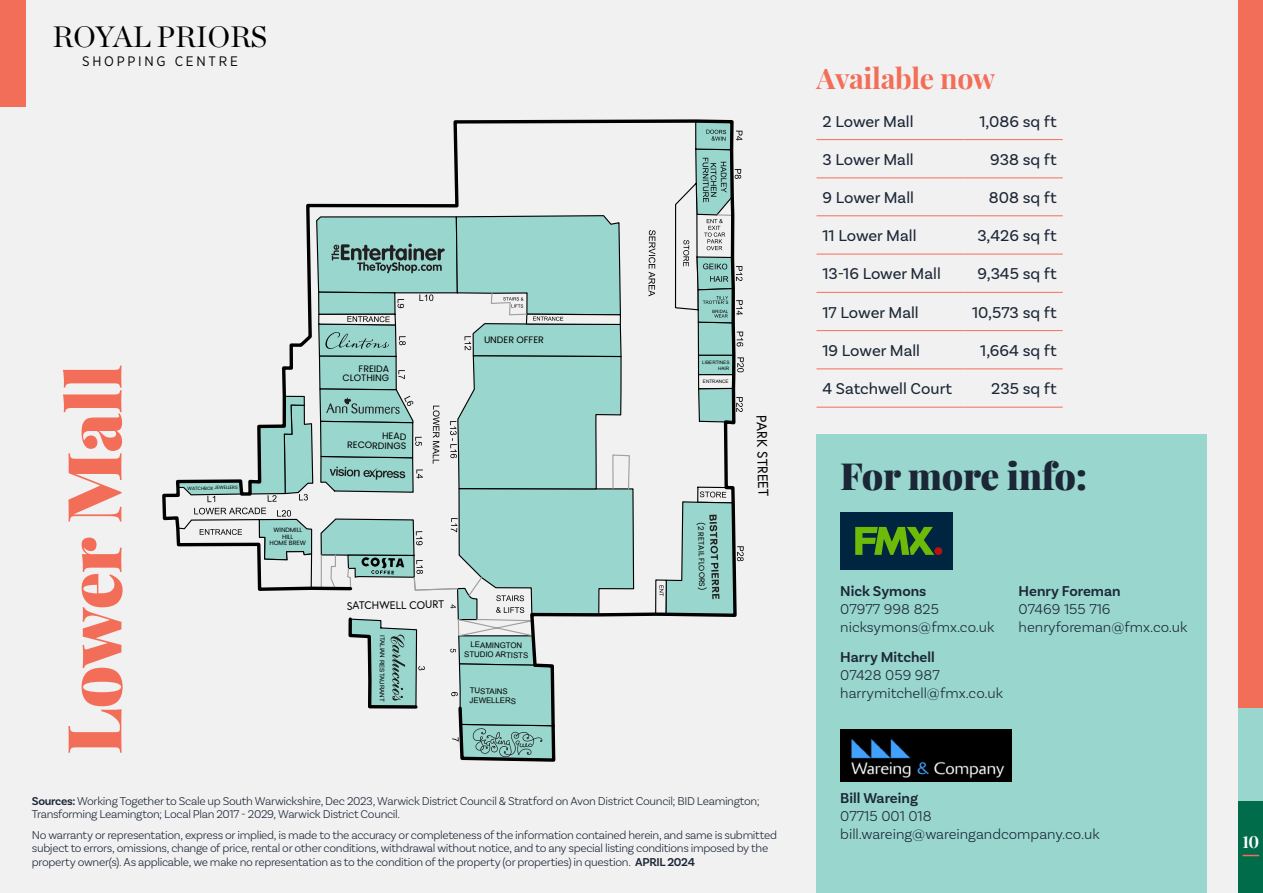
<style>
.page{position:relative;width:1263px;height:893px;background:#f2f1f1}
.page>*{position:absolute;margin:0;border:0;box-sizing:border-box;transform-origin:0 0}
.t1{font:900 75px "Playfair Display";letter-spacing:-.015em;color:#f36e58}
.t2{font:900 37.5px "Playfair Display";letter-spacing:-.01em;color:#1b2737}
.t3{font:29.4px "Chronicle Display";color:#000}
.t4{font:700 28.5px "Playfair Display";letter-spacing:-.01em;color:#f36e58}
.t5{font:16.5px "Basic Sans";color:#1b2737}
.t6{font:700 16.5px "Playfair Display SC";color:#fff}
.t7{font:300 15px/18px "Basic Sans";color:#1b2737}
.t8{font:600 15px "Basic Sans";color:#1b2737}
.t9{font:14.1px "Europa";color:#000}
.t10{font:13.8px "Gotham Narrow";letter-spacing:.2em;color:#000}
.t11{font:300 12px/13.5px "Basic Sans";letter-spacing:-.025em;color:#1b2737}
.t12{font:10.95px "Europa";color:#000}
.t13{font:9.3px/9.4px "Poppins";color:#000;text-align:right}
.t14{font:7.8px/9.4px "Arial";color:#000}
.t15{font:7.8px "Poppins";color:#000}
.t16{font:6.3px/6.3px "Poppins";color:#000;text-align:center}
.t17{font:6.3px "Arial";letter-spacing:-.005em;color:#000}
.t18{font:4.65px/5.6px "Arial";letter-spacing:-.01em;color:#000;text-align:right}
.t19{font:4.65px "Poppins";color:#000}
.s1{font-weight:600}
</style>
<div class="page">
<div style="left:1238px;top:708px;width:25px;height:93px;background:#99d6ce"></div>
<div style="left:1238px;top:0;width:25px;height:708px;background:#f36e58"></div>
<div style="left:1238px;top:801px;width:25px;height:92px;background:#006c4a"></div>
<div style="left:0;top:0;width:26px;height:106px;background:#f36e58"></div>
<svg style="left:1242px;top:855px;width:17px;height:1px"></svg>
<div style="left:816px;top:434px;width:390px;height:459px;background:#99d6ce"></div>
<svg style="left:162px;top:119px;width:575px;height:498px"></svg>
<svg style="left:697px;top:387px;width:46px;height:37px"></svg>
<svg style="left:648px;top:230px;width:7px;height:66px"></svg>
<svg style="left:674px;top:120px;width:70px;height:252px"></svg>
<svg style="left:659px;top:486px;width:85px;height:130px"></svg>
<svg style="left:176px;top:215px;width:459px;height:547px"></svg>
<div style="left:840px;top:512px;width:113px;height:58px;background:#002540"></div>
<svg style="left:855px;top:527px;width:79px;height:28px"></svg>
<div style="left:934px;top:547px;width:8px;height:8px;background:#ba1212;border-radius:50%"></div>
<img style="left:840px;top:730px;width:171px;height:52px">
<hr style="left:816px;top:139px;width:148px;height:1px;background:#f36e58">
<hr style="left:816px;top:177px;width:148px;height:1px;background:#f36e58">
<hr style="left:816px;top:215px;width:148px;height:1px;background:#f36e58">
<hr style="left:816px;top:254px;width:148px;height:1px;background:#f36e58">
<hr style="left:816px;top:292px;width:148px;height:1px;background:#f36e58">
<hr style="left:816px;top:330px;width:148px;height:1px;background:#f36e58">
<hr style="left:816px;top:368px;width:148px;height:1px;background:#f36e58">
<hr style="left:816px;top:407px;width:148px;height:1px;background:#f36e58">
<hr style="left:964px;top:139px;width:99px;height:1px;background:#f36e58">
<hr style="left:964px;top:177px;width:99px;height:1px;background:#f36e58">
<hr style="left:964px;top:215px;width:99px;height:1px;background:#f36e58">
<hr style="left:964px;top:254px;width:99px;height:1px;background:#f36e58">
<hr style="left:964px;top:292px;width:99px;height:1px;background:#f36e58">
<hr style="left:964px;top:330px;width:99px;height:1px;background:#f36e58">
<hr style="left:964px;top:368px;width:99px;height:1px;background:#f36e58">
<hr style="left:964px;top:407px;width:99px;height:1px;background:#f36e58">
<h3 class="t3" style="left:53px;top:14px;width:216px">ROYAL PRIORS</h3>
<p class="t10" style="left:82px;top:52px;width:157px">SHOPPING CENTRE</p>
<h1 class="t1" style="left:34px;top:755px;width:392px;rotate:-90deg">Lower Mall</h1>
<p class="t19" style="left:187px;top:486px;width:52px;rotate:-1deg">WATCHBOX JEWELLERS</p>
<p class="t16" style="left:270px;top:527px;width:38px;rotate:1deg">WINDMILL<br>HILL<br>HOME BREW</p>
<p class="t13" style="left:343px;top:363px;width:48px;rotate:1deg">FREIDA<br>CLOTHING</p>
<p class="t13" style="left:347px;top:431px;width:61px;rotate:1deg">HEAD<br>RECORDINGS</p>
<p class="t13" style="left:484px;top:335px;width:61px;rotate:1deg">UNDER OFFER</p>
<p class="t12" style="left:346px;top:599px;width:99px;rotate:-1deg">SATCHWELL COURT</p>
<p class="t17" style="left:386px;top:635px;width:68px;rotate:90deg">ITALIAN RESTAURANT</p>
<p class="t14" style="left:464px;top:640px;width:66px;text-align:center;rotate:1deg">LEAMINGTON<br>STUDIO ARTISTS</p>
<p class="t14" style="left:470px;top:686px;width:48px;rotate:1deg">TUSTAINS<br>JEWELLERS</p>
<p class="t18" style="left:702px;top:359px;width:29px;rotate:1deg">LIBERTINES<br>HAIR</p>
<p class="t18" style="left:703px;top:379px;width:27px">ENTRANCE</p>
<p class="t15" style="left:705px;top:522px;width:70px;rotate:89deg">(2 RETAIL FLOORS)</p>
<p class="t9" style="left:771px;top:415px;width:82px;rotate:89deg">PARK STREET</p>
<p class="t11" style="left:32px;top:794px;width:729px"><span class="s1">Sources:</span> Working Together to Scale up South Warwickshire, Dec 2023, Warwick District Council &amp; Stratford on Avon District Council; BID Leamington;<br>Transforming Leamington; Local Plan 2017 - 2029, Warwick District Council.</p>
<p class="t11" style="left:32px;top:828px;width:747px">No warranty or representation, express or implied, is made to the accuracy or completeness of the information contained herein, and same is submitted subject to errors, omissions, change of price, rental or other conditions, withdrawal without notice, and to any special listing conditions imposed by the property owner(s). As applicable, we make no representation as to the condition of the property (or properties) in question. <span class="s1">APRIL 2024</span></p>
<h3 class="t4" style="left:816px;top:56px;width:180px">Available now</h3>
<h3 class="t5" style="left:822px;top:111px;width:93px">2 Lower Mall</h3>
<h3 class="t5" style="left:979px;top:111px;width:79px">1,086 sq ft</h3>
<h3 class="t5" style="left:822px;top:150px;width:93px">3 Lower Mall</h3>
<h3 class="t5" style="left:990px;top:150px;width:68px">938 sq ft</h3>
<h3 class="t5" style="left:822px;top:188px;width:93px">9 Lower Mall</h3>
<h3 class="t5" style="left:989px;top:188px;width:69px">808 sq ft</h3>
<h3 class="t5" style="left:822px;top:226px;width:96px">11 Lower Mall</h3>
<h3 class="t5" style="left:977px;top:226px;width:81px">3,426 sq ft</h3>
<h3 class="t5" style="left:822px;top:264px;width:120px">13-16 Lower Mall</h3>
<h3 class="t5" style="left:977px;top:264px;width:81px">9,345 sq ft</h3>
<h3 class="t5" style="left:822px;top:302px;width:98px">17 Lower Mall</h3>
<h3 class="t5" style="left:972px;top:302px;width:86px">10,573 sq ft</h3>
<h3 class="t5" style="left:822px;top:341px;width:99px">19 Lower Mall</h3>
<h3 class="t5" style="left:980px;top:341px;width:78px">1,664 sq ft</h3>
<h3 class="t5" style="left:822px;top:379px;width:131px">4 Satchwell Court</h3>
<h3 class="t5" style="left:991px;top:379px;width:67px">235 sq ft</h3>
<h2 class="t2" style="left:840px;top:446px;width:248px">For more info:</h2>
<p class="t8" style="left:840px;top:581px;width:88px">Nick Symons</p>
<p class="t7" style="left:840px;top:599px;width:156px">07977 998 825 nicksymons@fmx.co.uk</p>
<p class="t8" style="left:840px;top:648px;width:96px">Harry Mitchell</p>
<p class="t7" style="left:840px;top:666px;width:164px">07428 059 987 harrymitchell@fmx.co.uk</p>
<p class="t8" style="left:1018px;top:581px;width:104px">Henry Foreman</p>
<p class="t7" style="left:1018px;top:599px;width:170px">07469 155 716 henryforeman@fmx.co.uk</p>
<p class="t8" style="left:840px;top:789px;width:79px">Bill Wareing</p>
<p class="t7" style="left:840px;top:807px;width:261px">07715 001 018 bill.wareing@wareingandcompany.co.uk</p>
<h3 class="t6" style="left:1242px;top:829px;width:18px">10</h3>
</div>
